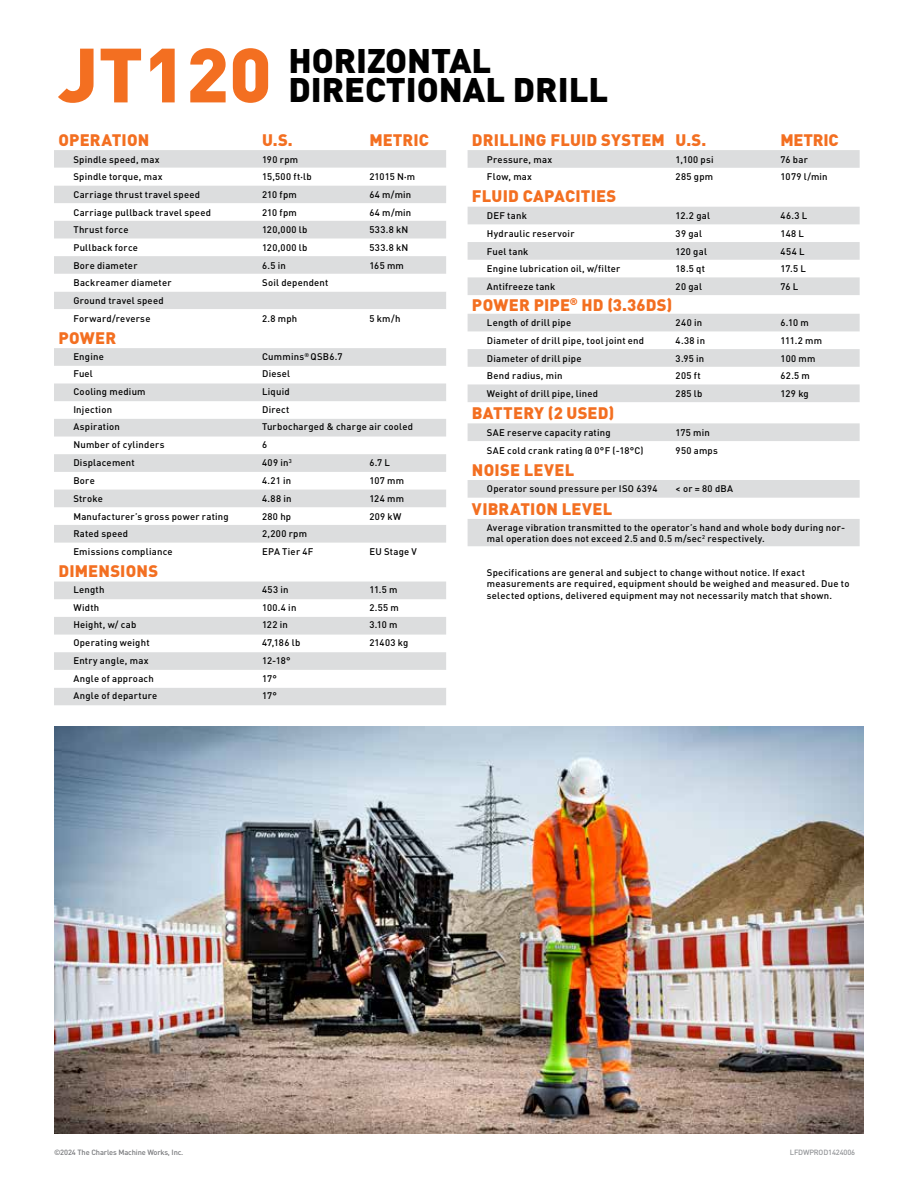
<style>
.page{position:relative;width:918px;height:1188px;background:#fff}
.page>*{position:absolute;margin:0;border:0;box-sizing:border-box;transform-origin:0 0}
.t1{font:900 75.6px "DIN Pro";color:#f36f21}
.t2{font:900 33.75px/29.7px "DIN Pro";color:#000}
.t3{font:900 16.5px "DIN Pro";letter-spacing:.01em;color:#f36f21}
.t4{font:500 9.45px/11.9px "DIN Pro";letter-spacing:.025em;color:#000}
.t5{font:500 7.5px "DIN Pro";letter-spacing:-.02em;color:#77787b}
.t6{font:500 7.5px "DIN Pro";letter-spacing:-.02em;color:#939598}
</style>
<div class="page">
<img style="left:54px;top:727px;width:810px;height:407px">
<svg style="left:468px;top:150px;width:392px;height:396px"></svg>
<div style="left:54px;top:150px;width:392px;height:555px;background:#dcddde"></div>
<svg style="left:54px;top:168px;width:392px;height:106px"></svg>
<svg style="left:54px;top:274px;width:392px;height:414px"></svg>
<h1 class="t1" style="left:59px;top:10px;width:215px">JT120</h1>
<h2 class="t2" style="left:288px;top:41px;width:321px">HORIZONTAL<br>DIRECTIONAL DRILL</h2>
<h3 class="t3" style="left:472px;top:126px;width:236px">DRILLING FLUID SYSTEM U.S.</h3>
<h3 class="t3" style="left:781px;top:126px;width:59px">METRIC</h3>
<p class="t4" style="left:487px;top:152px;width:67px">Pressure, max</p>
<p class="t4" style="left:676px;top:152px;width:39px">1,100 psi</p>
<p class="t4" style="left:781px;top:152px;width:29px">76 bar</p>
<p class="t4" style="left:487px;top:170px;width:47px">Flow, max</p>
<p class="t4" style="left:676px;top:170px;width:39px">285 gpm</p>
<p class="t4" style="left:781px;top:170px;width:49px">1079 l/min</p>
<h3 class="t3" style="left:472px;top:182px;width:146px">FLUID CAPACITIES</h3>
<p class="t4" style="left:487px;top:209px;width:42px">DEF tank</p>
<p class="t4" style="left:676px;top:209px;width:36px">12.2 gal</p>
<p class="t4" style="left:781px;top:209px;width:28px">46.3 L</p>
<p class="t4" style="left:487px;top:226px;width:89px">Hydraulic reservoir</p>
<p class="t4" style="left:676px;top:226px;width:28px">39 gal</p>
<p class="t4" style="left:781px;top:226px;width:25px">148 L</p>
<p class="t4" style="left:487px;top:244px;width:43px">Fuel tank</p>
<p class="t4" style="left:676px;top:244px;width:33px">120 gal</p>
<p class="t4" style="left:781px;top:244px;width:25px">454 L</p>
<p class="t4" style="left:487px;top:262px;width:135px">Engine lubrication oil, w/filter</p>
<p class="t4" style="left:676px;top:262px;width:31px">18.5 qt</p>
<p class="t4" style="left:781px;top:262px;width:27px">17.5 L</p>
<p class="t4" style="left:487px;top:280px;width:70px">Antifreeze tank</p>
<p class="t4" style="left:676px;top:280px;width:28px">20 gal</p>
<p class="t4" style="left:781px;top:280px;width:19px">76 L</p>
<h3 class="t3" style="left:472px;top:291px;width:202px">POWER PIPE<sup>®</sup> HD (3.36DS)</h3>
<p class="t4" style="left:487px;top:316px;width:86px">Length of drill pipe</p>
<p class="t4" style="left:676px;top:316px;width:28px">240 in</p>
<p class="t4" style="left:781px;top:316px;width:30px">6.10 m</p>
<p class="t4" style="left:487px;top:334px;width:159px">Diameter of drill pipe, tool joint end</p>
<p class="t4" style="left:676px;top:334px;width:31px">4.38 in</p>
<p class="t4" style="left:781px;top:334px;width:43px">111.2 mm</p>
<p class="t4" style="left:487px;top:351px;width:96px">Diameter of drill pipe</p>
<p class="t4" style="left:676px;top:351px;width:30px">3.95 in</p>
<p class="t4" style="left:781px;top:351px;width:36px">100 mm</p>
<p class="t4" style="left:487px;top:369px;width:77px">Bend radius, min</p>
<p class="t4" style="left:676px;top:369px;width:27px">205 ft</p>
<p class="t4" style="left:781px;top:369px;width:31px">62.5 m</p>
<p class="t4" style="left:487px;top:387px;width:113px">Weight of drill pipe, lined</p>
<p class="t4" style="left:676px;top:387px;width:28px">285 lb</p>
<p class="t4" style="left:781px;top:387px;width:30px">129 kg</p>
<h3 class="t3" style="left:472px;top:399px;width:144px">BATTERY (2 USED)</h3>
<p class="t4" style="left:487px;top:426px;width:125px">SAE reserve capacity rating</p>
<p class="t4" style="left:676px;top:426px;width:36px">175 min</p>
<p class="t4" style="left:487px;top:443px;width:158px">SAE cold crank rating @ 0°F (-18°C)</p>
<p class="t4" style="left:676px;top:443px;width:44px">950 amps</p>
<h3 class="t3" style="left:472px;top:456px;width:104px">NOISE LEVEL</h3>
<p class="t4" style="left:487px;top:482px;width:172px">Operator sound pressure per ISO 6394</p>
<p class="t4" style="left:676px;top:482px;width:59px">&lt; or = 80 dBA</p>
<h3 class="t3" style="left:472px;top:494px;width:142px">VIBRATION LEVEL</h3>
<p class="t4" style="left:487px;top:520px;width:360px;line-height:11.4px">Average vibration transmitted to the operator’s hand and whole body during nor&shy;mal operation does not exceed 2.5 and 0.5 m/sec<sup>2</sup> respectively.</p>
<p class="t4" style="left:487px;top:565px;width:364px">Specifications are general and subject to change without notice. If exact measurements are required, equipment should be weighed and measured. Due to selected options, delivered equipment may not necessarily match that shown.</p>
<h3 class="t3" style="left:58px;top:126px;width:92px">OPERATION</h3>
<h3 class="t3" style="left:262px;top:126px;width:32px">U.S.</h3>
<h3 class="t3" style="left:369px;top:126px;width:61px">METRIC</h3>
<p class="t4" style="left:73px;top:152px;width:88px">Spindle speed, max</p>
<p class="t4" style="left:262px;top:152px;width:38px">190 rpm</p>
<p class="t4" style="left:73px;top:170px;width:91px">Spindle torque, max</p>
<p class="t4" style="left:262px;top:170px;width:51px">15,500 ft<sup>∙</sup>lb</p>
<p class="t4" style="left:369px;top:170px;width:47px">21015 N<sup>∙</sup>m</p>
<p class="t4" style="left:73px;top:188px;width:128px">Carriage thrust travel speed</p>
<p class="t4" style="left:262px;top:188px;width:36px">210 fpm</p>
<p class="t4" style="left:369px;top:188px;width:44px">64 m/min</p>
<p class="t4" style="left:73px;top:205px;width:139px">Carriage pullback travel speed</p>
<p class="t4" style="left:262px;top:205px;width:36px">210 fpm</p>
<p class="t4" style="left:369px;top:205px;width:44px">64 m/min</p>
<p class="t4" style="left:73px;top:223px;width:57px">Thrust force</p>
<p class="t4" style="left:262px;top:223px;width:47px">120,000 lb</p>
<p class="t4" style="left:369px;top:223px;width:41px">533.8 kN</p>
<p class="t4" style="left:73px;top:241px;width:66px">Pullback force</p>
<p class="t4" style="left:262px;top:241px;width:47px">120,000 lb</p>
<p class="t4" style="left:369px;top:241px;width:41px">533.8 kN</p>
<p class="t4" style="left:73px;top:258px;width:66px">Bore diameter</p>
<p class="t4" style="left:262px;top:258px;width:25px">6.5 in</p>
<p class="t4" style="left:369px;top:258px;width:36px">165 mm</p>
<p class="t4" style="left:73px;top:276px;width:100px">Backreamer diameter</p>
<p class="t4" style="left:262px;top:276px;width:68px">Soil dependent</p>
<p class="t4" style="left:73px;top:291px;width:92px;line-height:17.7px">Ground travel speed<br>Forward/reverse</p>
<p class="t4" style="left:262px;top:311px;width:37px">2.8 mph</p>
<p class="t4" style="left:369px;top:311px;width:33px">5 km/h</p>
<h3 class="t3" style="left:58px;top:324px;width:59px">POWER</h3>
<p class="t4" style="left:73px;top:349px;width:32px">Engine</p>
<p class="t4" style="left:262px;top:349px;width:82px">Cummins<sup>®</sup> QSB6.7</p>
<p class="t4" style="left:73px;top:367px;width:21px">Fuel</p>
<p class="t4" style="left:262px;top:367px;width:30px">Diesel</p>
<p class="t4" style="left:73px;top:385px;width:74px">Cooling medium</p>
<p class="t4" style="left:262px;top:385px;width:29px">Liquid</p>
<p class="t4" style="left:73px;top:402px;width:40px">Injection</p>
<p class="t4" style="left:262px;top:402px;width:29px">Direct</p>
<p class="t4" style="left:73px;top:420px;width:48px">Aspiration</p>
<p class="t4" style="left:262px;top:420px;width:152px">Turbocharged &amp; charge air cooled</p>
<p class="t4" style="left:73px;top:438px;width:93px">Number of cylinders</p>
<p class="t4" style="left:262px;top:438px;width:7px">6</p>
<p class="t4" style="left:73px;top:455px;width:63px">Displacement</p>
<p class="t4" style="left:262px;top:455px;width:31px">409 in<sup>3</sup></p>
<p class="t4" style="left:369px;top:455px;width:22px">6.7 L</p>
<p class="t4" style="left:73px;top:474px;width:23px">Bore</p>
<p class="t4" style="left:262px;top:474px;width:31px">4.21 in</p>
<p class="t4" style="left:369px;top:474px;width:36px">107 mm</p>
<p class="t4" style="left:73px;top:492px;width:31px">Stroke</p>
<p class="t4" style="left:262px;top:492px;width:31px">4.88 in</p>
<p class="t4" style="left:369px;top:492px;width:36px">124 mm</p>
<p class="t4" style="left:73px;top:509px;width:157px">Manufacturer’s gross power rating</p>
<p class="t4" style="left:262px;top:509px;width:31px">280 hp</p>
<p class="t4" style="left:369px;top:509px;width:34px">209 kW</p>
<p class="t4" style="left:73px;top:527px;width:56px">Rated speed</p>
<p class="t4" style="left:262px;top:527px;width:47px">2,200 rpm</p>
<p class="t4" style="left:73px;top:545px;width:101px">Emissions compliance</p>
<p class="t4" style="left:262px;top:545px;width:53px">EPA Tier 4F</p>
<p class="t4" style="left:369px;top:545px;width:49px">EU Stage V</p>
<h3 class="t3" style="left:58px;top:557px;width:101px">DIMENSIONS</h3>
<p class="t4" style="left:73px;top:583px;width:33px">Length</p>
<p class="t4" style="left:262px;top:583px;width:28px">453 in</p>
<p class="t4" style="left:369px;top:583px;width:30px">11.5 m</p>
<p class="t4" style="left:73px;top:600px;width:27px">Width</p>
<p class="t4" style="left:262px;top:600px;width:36px">100.4 in</p>
<p class="t4" style="left:369px;top:600px;width:31px">2.55 m</p>
<p class="t4" style="left:73px;top:618px;width:65px">Height, w/ cab</p>
<p class="t4" style="left:262px;top:618px;width:27px">122 in</p>
<p class="t4" style="left:369px;top:618px;width:30px">3.10 m</p>
<p class="t4" style="left:73px;top:636px;width:78px">Operating weight</p>
<p class="t4" style="left:262px;top:636px;width:40px">47,186 lb</p>
<p class="t4" style="left:369px;top:636px;width:41px">21403 kg</p>
<p class="t4" style="left:73px;top:653px;width:77px">Entry angle, max</p>
<p class="t4" style="left:262px;top:653px;width:30px">12-18°</p>
<p class="t4" style="left:73px;top:671px;width:82px">Angle of approach</p>
<p class="t4" style="left:262px;top:671px;width:16px">17°</p>
<p class="t4" style="left:73px;top:689px;width:85px">Angle of departure</p>
<p class="t4" style="left:262px;top:689px;width:16px">17°</p>
<p class="t5" style="left:54px;top:1146px;width:131px">©2024 The Charles Machine Works, Inc.</p>
<p class="t6" style="left:790px;top:1146px;width:67px">LFDWPROD1424006</p>
</div>
